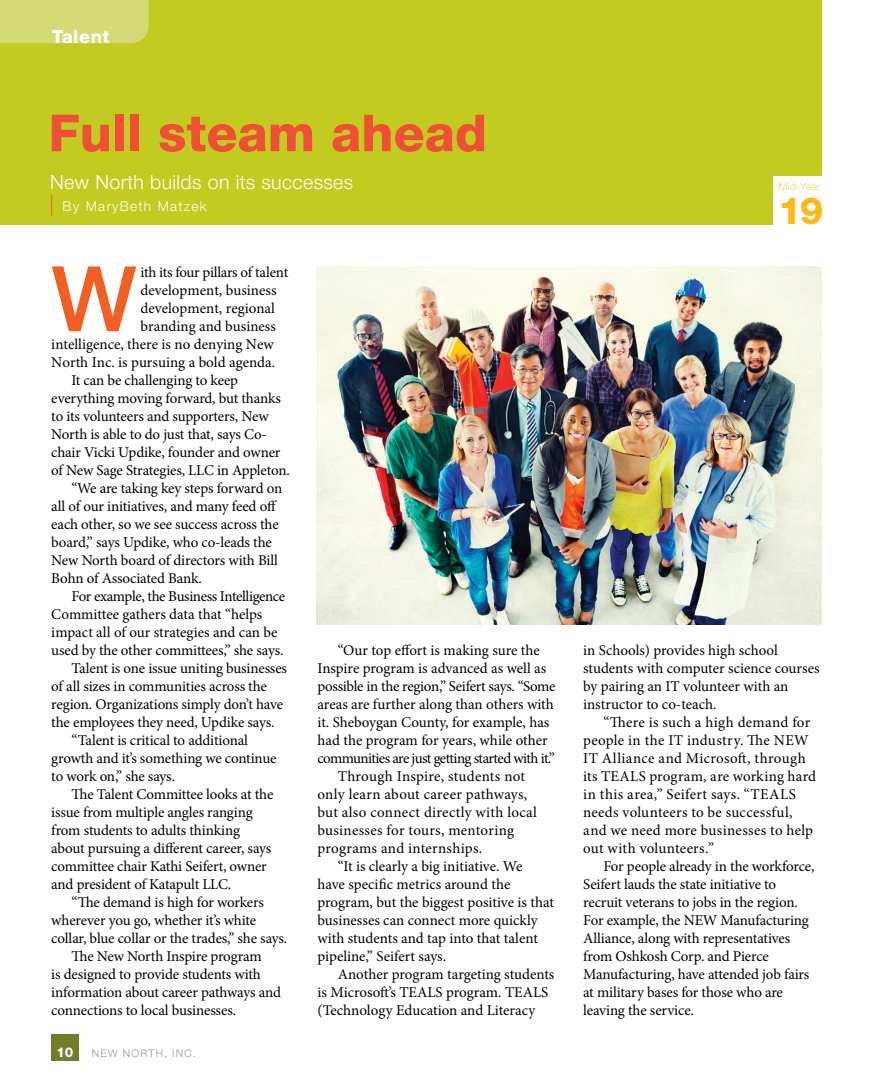
<style>
.page{position:relative;width:878px;height:1080px;background:#fff}
.page>*{position:absolute;margin:0;border:0;box-sizing:border-box;transform-origin:0 0}
.t1{font:500 90.6px "Helvetica Neue";color:#f16022}
.t2{font:800 51px "Helvetica Neue LT Std";color:#f04e37}
.t3{font:800 37.35px "Helvetica Neue LT Std";color:#fdb913}
.t4{font:300 19.5px "Helvetica Neue LT Std";letter-spacing:.02em;color:#fff}
.t5{font:800 18px "Helvetica Neue LT Std";letter-spacing:.03em;color:#fff}
.t6{font:15px/18px "Minion Pro";letter-spacing:-.01em;color:#000}
.t7{font:15px/18px "Minion Pro";letter-spacing:.02em;color:#000}
.t8{font:15px "Minion Pro";letter-spacing:.015em;color:#000}
.t9{font:15px "Minion Pro";letter-spacing:-.045em;color:#000}
.t10{font:15px "Minion Pro";letter-spacing:-.03em;color:#000}
.t11{font:300 13.5px "Helvetica Neue LT Std";letter-spacing:.1em;color:#fff}
.t12{font:800 13.5px "Helvetica Neue LT Std";color:#fff}
.t13{font:300 10.5px "Helvetica Neue LT Std";letter-spacing:.12em;color:#939598}
.t14{font:100 10.5px "Helvetica Neue LT Std";letter-spacing:.04em;color:#fdb913}
.s1{font-weight:100;font-size:21px;color:#f04e37}
</style>
<div class="page">
<div style="left:51px;top:1034px;width:27px;height:27px;background:#737c29"></div>
<div style="left:0;top:0;width:821px;height:225px;background:#c2cb20"></div>
<div style="left:772px;top:177px;width:50px;height:49px;background:#fff"></div>
<div style="left:0;top:0;width:149px;height:43px;background:#d4da75"></div>
<img style="left:317px;top:267px;width:504px;height:357px">
<p class="t5" style="left:52px;top:26px;width:59px">Talent</p>
<h2 class="t2" style="left:48px;top:103px;width:440px">Full steam ahead</h2>
<h3 class="t4" style="left:50px;top:170px;width:304px">New North builds on its successes</h3>
<p class="t11" style="left:50px;top:198px;width:158px"><span class="s1">|</span> By MaryBeth Matzek</p>
<h3 class="t3" style="left:778px;top:188px;width:47px">19</h3>
<p class="t14" style="left:778px;top:181px;width:43px">Mid-Year</p>
<h1 class="t1" style="left:51px;top:226px;width:87px">W</h1>
<p class="t6" style="left:140px;top:263px;width:149px">ith its four pillars of talent</p>
<p class="t6" style="left:140px;top:281px;width:137px">development, business</p>
<p class="t6" style="left:140px;top:299px;width:136px">development, regional</p>
<p class="t6" style="left:140px;top:317px;width:137px">branding and business</p>
<p class="t6" style="left:51px;top:335px;width:224px">intelligence, there is no denying New</p>
<p class="t6" style="left:51px;top:353px;width:225px">North Inc. is pursuing a bold agenda.</p>
<p class="t6" style="left:72px;top:371px;width:168px">It can be challenging to keep</p>
<p class="t6" style="left:51px;top:389px;width:231px">everything moving forward, but thanks</p>
<p class="t6" style="left:51px;top:407px;width:219px">to its volunteers and supporters, New</p>
<p class="t6" style="left:51px;top:425px;width:217px">North is able to do just that, says Co-</p>
<p class="t6" style="left:51px;top:443px;width:231px">chair Vicki Updike, founder and owner</p>
<p class="t6" style="left:51px;top:461px;width:240px">of New Sage Strategies, LLC in Appleton.</p>
<p class="t6" style="left:72px;top:479px;width:212px">“We are taking key steps forward on</p>
<p class="t6" style="left:51px;top:497px;width:227px">all of our initiatives, and many feed off</p>
<p class="t6" style="left:51px;top:515px;width:229px">each other, so we see success across the</p>
<p class="t6" style="left:51px;top:533px;width:222px">board,” says Updike, who co-leads the</p>
<p class="t6" style="left:51px;top:551px;width:228px">New North board of directors with Bill</p>
<p class="t6" style="left:51px;top:569px;width:152px">Bohn of Associated Bank.</p>
<p class="t10" style="left:72px;top:586px;width:215px">For example, the Business Intelligence</p>
<p class="t6" style="left:51px;top:605px;width:212px">Committee gathers data that “helps</p>
<p class="t6" style="left:51px;top:623px;width:228px">impact all of our strategies and can be</p>
<p class="t6" style="left:51px;top:641px;width:234px">used by the other committees,” she says.</p>
<p class="t6" style="left:72px;top:659px;width:217px">Talent is one issue uniting businesses</p>
<p class="t6" style="left:51px;top:677px;width:217px">of all sizes in communities across the</p>
<p class="t6" style="left:51px;top:695px;width:233px">region. Organizations simply don’t have</p>
<p class="t6" style="left:51px;top:713px;width:225px">the employees they need, Updike says.</p>
<p class="t6" style="left:72px;top:731px;width:178px">“Talent is critical to additional</p>
<p class="t6" style="left:51px;top:749px;width:227px">growth and it’s something we continue</p>
<p class="t6" style="left:51px;top:767px;width:125px">to work on,” she says.</p>
<p class="t6" style="left:72px;top:785px;width:203px">The Talent Committee looks at the</p>
<p class="t6" style="left:51px;top:803px;width:203px">issue from multiple angles ranging</p>
<p class="t6" style="left:51px;top:821px;width:190px">from students to adults thinking</p>
<p class="t6" style="left:51px;top:839px;width:221px">about pursuing a different career, says</p>
<p class="t6" style="left:51px;top:857px;width:217px">committee chair Kathi Seifert, owner</p>
<p class="t6" style="left:51px;top:875px;width:181px">and president of Katapult LLC.</p>
<p class="t6" style="left:72px;top:893px;width:194px">“The demand is high for workers</p>
<p class="t6" style="left:51px;top:911px;width:206px">wherever you go, whether it’s white</p>
<p class="t6" style="left:51px;top:929px;width:237px">collar, blue collar or the trades,” she says.</p>
<p class="t6" style="left:72px;top:947px;width:192px">The New North Inspire program</p>
<p class="t6" style="left:51px;top:965px;width:211px">is designed to provide students with</p>
<p class="t6" style="left:51px;top:983px;width:231px">information about career pathways and</p>
<p class="t6" style="left:51px;top:1001px;width:186px">connections to local businesses.</p>
<p class="t12" style="left:56px;top:1045px;width:19px">10</p>
<p class="t13" style="left:92px;top:1047px;width:105px">NEW NORTH, INC.</p>
<p class="t6" style="left:338px;top:641px;width:204px">“Our top effort is making sure the</p>
<p class="t6" style="left:317px;top:659px;width:230px">Inspire program is advanced as well as</p>
<p class="t6" style="left:317px;top:677px;width:239px">possible in the region,” Seifert says. “Some</p>
<p class="t6" style="left:317px;top:695px;width:238px">areas are further along than others with</p>
<p class="t6" style="left:317px;top:713px;width:233px">it. Sheboygan County, for example, has</p>
<p class="t6" style="left:317px;top:731px;width:232px">had the program for years, while other</p>
<p class="t9" style="left:317px;top:748px;width:239px">communities are just getting started with it.”</p>
<p class="t8" style="left:338px;top:766px;width:189px">Through Inspire, students not</p>
<p class="t7" style="left:317px;top:785px;width:211px">only learn about career pathways,</p>
<p class="t7" style="left:317px;top:803px;width:221px">but also connect directly with local</p>
<p class="t8" style="left:317px;top:820px;width:198px">businesses for tours, mentoring</p>
<p class="t8" style="left:317px;top:838px;width:166px">programs and internships.</p>
<p class="t6" style="left:338px;top:857px;width:186px">“It is clearly a big initiative. We</p>
<p class="t6" style="left:317px;top:875px;width:194px">have specific metrics around the</p>
<p class="t6" style="left:317px;top:893px;width:238px">program, but the biggest positive is that</p>
<p class="t6" style="left:317px;top:911px;width:222px">businesses can connect more quickly</p>
<p class="t6" style="left:317px;top:929px;width:222px">with students and tap into that talent</p>
<p class="t6" style="left:317px;top:947px;width:130px">pipeline,” Seifert says.</p>
<p class="t6" style="left:338px;top:965px;width:218px">Another program targeting students</p>
<p class="t6" style="left:317px;top:983px;width:232px">is Microsoft’s TEALS program. TEALS</p>
<p class="t6" style="left:317px;top:1001px;width:219px">(Technology Education and Literacy</p>
<p class="t6" style="left:583px;top:641px;width:238px">in Schools) provides high school students with computer science courses by pairing an IT volunteer with an instructor to co-teach.</p>
<p class="t7" style="left:583px;top:713px;width:234px;text-indent:20px">“There is such a high demand for people in the IT industry. The NEW<br>IT Alliance and Microsoft, through its TEALS program, are working hard in this area,” Seifert says. “TEALS needs volunteers to be successful, and we need more businesses to help out with volunteers.”</p>
<p class="t6" style="left:583px;top:857px;width:233px;text-indent:20px">For people already in the workforce, Seifert lauds the state initiative to recruit veterans to jobs in the region.<br>For example, the NEW Manufacturing Alliance, along with representatives from Oshkosh Corp. and Pierce Manufacturing, have attended job fairs at military bases for those who are leaving the service.</p>
</div>
